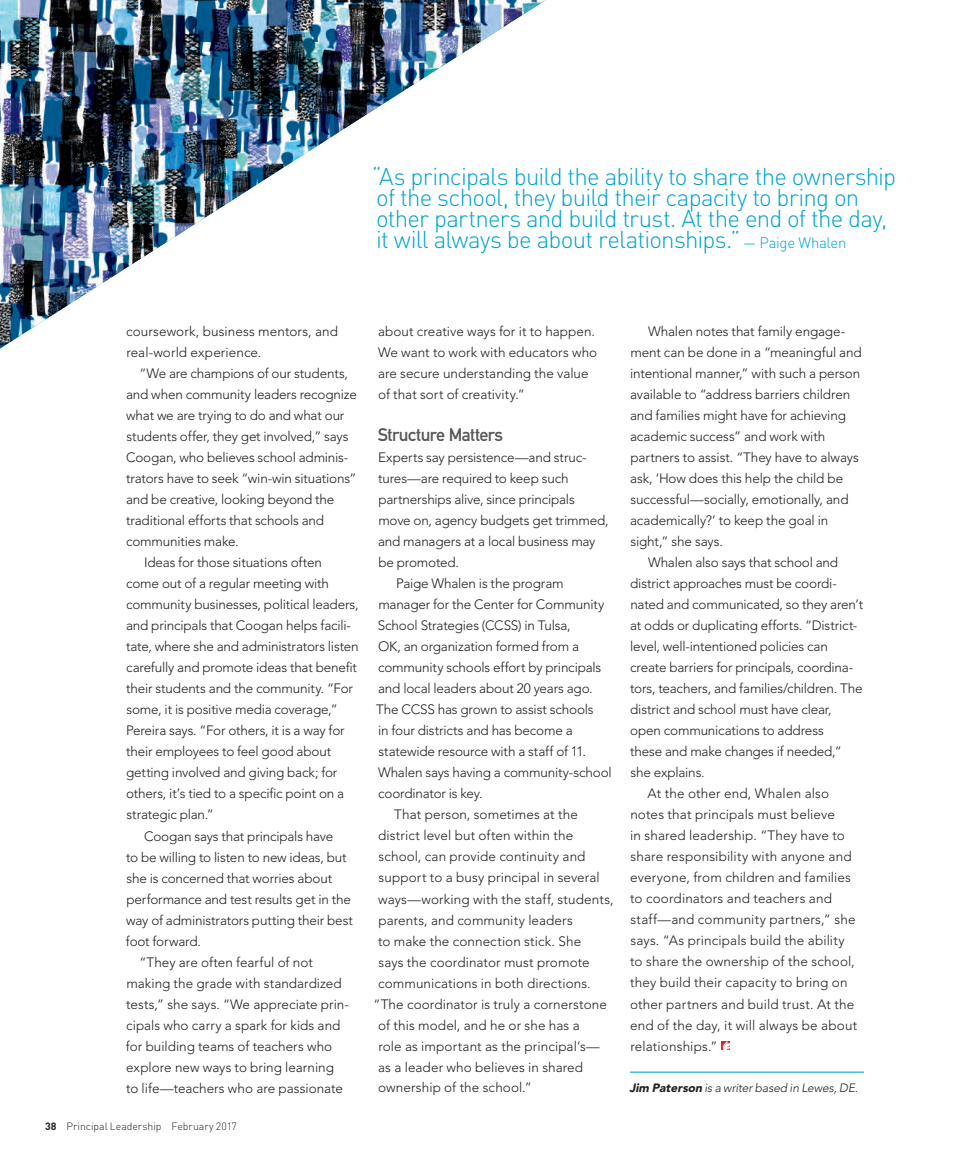
<style>
.page{position:relative;width:972px;height:1175px;background:#fff}
.page>*{position:absolute;margin:0;border:0;box-sizing:border-box;transform-origin:0 0}
.Pull_Quote{font:300 24px/21px "DIN";letter-spacing:-.03em;color:#00a3ce}
.Feature__Subhead{font:18px "DIN Mittelschrift";letter-spacing:-.03em;color:#57585a}
.Para_Indent{font:300 13.5px/21px "Avenir LT";letter-spacing:-.005em;color:#231f20}
.Para{font:300 13.5px/21px "Avenir LT";letter-spacing:-.015em;color:#231f20}
.Para_Author_Bio_Rule{font:italic 300 12px "Avenir LT";letter-spacing:-.005em;color:#231f20}
.t1{font:300 10.5px "DIN";letter-spacing:-.005em;color:#231f20}
.s1{font-size:15px}
.s2{font-weight:700}
.s3{font-weight:900}
</style>
<div class="page">
<hr style="left:630px;top:1071px;width:234px;height:1px;background:#41bcdc">
<div style="left:721px;top:1041px;width:9px;height:9px;background:#e32525"></div>
<svg style="left:722px;top:1041px;width:8px;height:9px"></svg>
<img style="left:0;top:0;width:546px;height:348px">
<p class="Pull_Quote" style="left:372px;top:166px;width:526px">“As principals build the ability to share the ownership of the school, they build their capacity to bring on other partners and build trust. At the end of the day, it will always be about relationships.” <span class="s1">— Paige Whalen</span></p>
<p class="Para_Indent" style="left:126px;top:321px;width:213px">coursework, business mentors, and real-world experience.</p>
<p class="Para_Indent" style="left:126px;top:363px;width:232px;text-indent:14px">“We are champions of our students, and when community leaders recognize what we are trying to do and what our students offer, they get involved,” says Coogan, who believes school adminis&shy;trators have to seek “win-win situations” and be creative, looking beyond the traditional efforts that schools and communities make.</p>
<p class="Para_Indent" style="left:126px;top:552px;width:234px;text-indent:18px">Ideas for those situations often<br>come out of a regular meeting with community businesses, political leaders, and principals that Coogan helps facili&shy;tate, where she and administrators listen carefully and promote ideas that benefit their students and the community. “For some, it is positive media coverage,” Pereira says. “For others, it is a way for their employees to feel good about getting involved and giving back; for others, it’s tied to a specific point on a strategic plan.”</p>
<p class="Para_Indent" style="left:126px;top:825px;width:229px;text-indent:18px">Coogan says that principals have<br>to be willing to listen to new ideas, but she is concerned that worries about performance and test results get in the way of administrators putting their best foot forward.</p>
<p class="Para_Indent" style="left:126px;top:951px;width:225px;text-indent:14px">“They are often fearful of not making the grade with standardized tests,” she says. “We appreciate prin&shy;cipals who carry a spark for kids and for building teams of teachers who explore new ways to bring learning to life—teachers who are passionate</p>
<p class="t1" style="left:45px;top:1119px;width:193px"><span class="s2">38</span> Principal Leadership February 2017</p>
<p class="Para_Indent" style="left:378px;top:321px;width:221px">about creative ways for it to happen.<br>We want to work with educators who are secure understanding the value of that sort of creativity.”</p>
<p class="Feature__Subhead" style="left:378px;top:424px;width:127px">Structure Matters</p>
<p class="Para" style="left:378px;top:447px;width:232px">Experts say persistence—and struc&shy;tures—are required to keep such partnerships alive, since principals move on, agency budgets get trimmed, and managers at a local business may be promoted.</p>
<p class="Para_Indent" style="left:376px;top:573px;width:237px;text-indent:20px">Paige Whalen is the program manager for the Center for Community School Strategies (CCSS) in Tulsa,<br>OK, an organization formed from a community schools effort by principals and local leaders about 20 years ago.<br>The CCSS has grown to assist schools<br>in four districts and has become a statewide resource with a staff of 11.<br>Whalen says having a community-school coordinator is key.</p>
<p class="Para_Indent" style="left:394px;top:804px;width:185px">That person, sometimes at the</p>
<p class="Para_Indent" style="left:378px;top:825px;width:197px">district level but often within the</p>
<p class="Para_Indent" style="left:379px;top:846px;width:209px">school, can provide continuity and</p>
<p class="Para_Indent" style="left:379px;top:867px;width:223px">support to a busy principal in several</p>
<p class="Para_Indent" style="left:378px;top:888px;width:237px">ways—working with the staff, students,</p>
<p class="Para_Indent" style="left:378px;top:909px;width:196px">parents, and community leaders</p>
<p class="Para_Indent" style="left:378px;top:930px;width:205px">to make the connection stick. She</p>
<p class="Para_Indent" style="left:379px;top:951px;width:213px">says the coordinator must promote</p>
<p class="Para_Indent" style="left:378px;top:972px;width:214px">communications in both directions.</p>
<p class="Para_Indent" style="left:374px;top:993px;width:235px">“The coordinator is truly a cornerstone</p>
<p class="Para_Indent" style="left:378px;top:1014px;width:203px">of this model, and he or she has a</p>
<p class="Para_Indent" style="left:378px;top:1035px;width:223px">role as important as the principal’s—</p>
<p class="Para_Indent" style="left:378px;top:1056px;width:207px">as a leader who believes in shared</p>
<p class="Para_Indent" style="left:378px;top:1077px;width:155px">ownership of the school.”</p>
<p class="Para_Indent" style="left:630px;top:321px;width:233px;text-indent:18px">Whalen notes that family engage&shy;ment can be done in a “meaningful and intentional manner,” with such a person available to “address barriers children and families might have for achieving academic success” and work with partners to assist. “They have to always ask, ‘How does this help the child be successful—socially, emotionally, and academically?’ to keep the goal in sight,” she says.</p>
<p class="Para_Indent" style="left:630px;top:552px;width:235px;text-indent:18px">Whalen also says that school and district approaches must be coordi&shy;nated and communicated, so they aren’t at odds or duplicating efforts. “District&shy;level, well-intentioned policies can create barriers for principals, coordina&shy;tors, teachers, and families/children. The district and school must have clear, open communications to address<br>these and make changes if needed,” she explains.</p>
<p class="Para_Indent" style="left:630px;top:783px;width:229px;text-indent:17px">At the other end, Whalen also notes that principals must believe<br>in shared leadership. “They have to share responsibility with anyone and everyone, from children and families to coordinators and teachers and staff—and community partners,” she says. “As principals build the ability to share the ownership of the school, they build their capacity to bring on other partners and build trust. At the end of the day, it will always be about relationships.”</p>
<p class="Para_Author_Bio_Rule" style="left:629px;top:1081px;width:230px"><span class="s3">Jim Paterson</span> is a writer based in Lewes, DE.</p>
</div>
